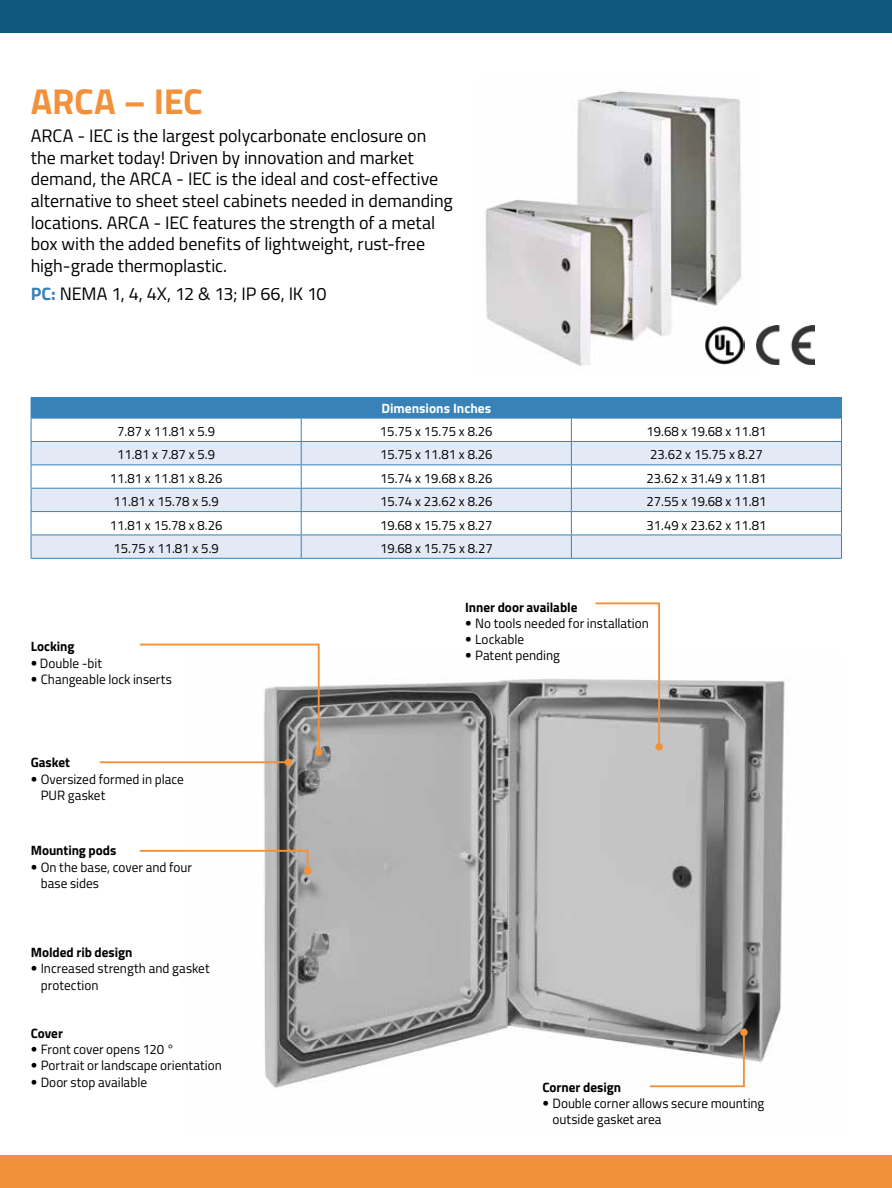
<style>
.page{position:relative;width:892px;height:1188px;background:#fff}
.page>*{position:absolute;margin:0;border:0;box-sizing:border-box;transform-origin:0 0}
.t1{font:700 36px "Cairo";letter-spacing:-.005em;color:#f3903a}
.t2{font:18px/21.6px "Cairo";color:#000}
.t3{font:13.5px/16.2px "Cairo";color:#000}
.t4{font:700 13.5px "Cairo";color:#000}
.t5{font:700 13.5px "Cairo";color:#fff}
.s1{font-weight:700;color:#3882b8}
.s2{font-family:"Helvetica Neue";font-weight:300}
</style>
<div class="page">
<img style="left:187px;top:677px;width:602px;height:411px">
<div style="left:0;top:0;width:891px;height:32px;background:#11587e"></div>
<div style="left:0;top:1156px;width:891px;height:32px;background:#f3903a"></div>
<div style="left:31px;top:398px;width:810px;height:20px;background:#3882b8"></div>
<svg style="left:32px;top:442px;width:269px;height:116px;fill:#e3eaf5"></svg>
<hr style="left:31px;top:397px;width:270px;height:1px;background:#3882b8">
<hr style="left:301px;top:397px;width:270px;height:1px;background:#3882b8">
<hr style="left:571px;top:397px;width:270px;height:1px;background:#3882b8">
<hr style="left:31px;top:418px;width:270px;height:1px;background:#3882b8">
<hr style="left:31px;top:441px;width:270px;height:1px;background:#3882b8">
<hr style="left:31px;top:464px;width:270px;height:1px;background:#3882b8">
<hr style="left:31px;top:488px;width:270px;height:1px;background:#3882b8">
<hr style="left:31px;top:511px;width:270px;height:1px;background:#3882b8">
<hr style="left:31px;top:535px;width:270px;height:1px;background:#3882b8">
<svg style="left:31px;top:418px;width:1px;height:140px"></svg>
<svg style="left:301px;top:398px;width:541px;height:160px"></svg>
<hr style="left:31px;top:558px;width:270px;height:1px;background:#3882b8">
<hr style="left:301px;top:558px;width:270px;height:1px;background:#3882b8">
<hr style="left:571px;top:558px;width:270px;height:1px;background:#3882b8">
<img style="left:485px;top:91px;width:260px;height:275px">
<img style="left:756px;top:325px;width:58px;height:40px">
<img style="left:704px;top:325px;width:40px;height:40px">
<svg style="left:139px;top:643px;width:181px;height:111px"></svg>
<div style="left:315px;top:748px;width:7px;height:8px;background:#f3903a;border-radius:50%"></div>
<hr style="left:100px;top:761px;width:188px;height:2px;background:#f3903a">
<div style="left:285px;top:759px;width:7px;height:7px;background:#f3903a;border-radius:50%"></div>
<svg style="left:139px;top:849px;width:170px;height:24px"></svg>
<div style="left:304px;top:867px;width:7px;height:8px;background:#f3903a;border-radius:50%"></div>
<svg style="left:593px;top:602px;width:68px;height:147px"></svg>
<div style="left:655px;top:743px;width:7px;height:8px;background:#f3903a;border-radius:50%"></div>
<svg style="left:648px;top:1030px;width:97px;height:58px"></svg>
<div style="left:740px;top:1029px;width:7px;height:7px;background:#f3903a;border-radius:50%"></div>
<h1 class="t1" style="left:31px;top:72px;width:174px">ARCA – IEC</h1>
<p class="t2" style="left:31px;top:125px;width:423px">ARCA - IEC is the largest polycarbonate enclosure on the market today! Driven by innovation and market demand, the ARCA - IEC is the ideal and cost-effective alternative to sheet steel cabinets needed in demanding locations. ARCA - IEC features the strength of a metal box with the added benefits of lightweight, rust-free high-grade thermoplastic.</p>
<h2 class="t2" style="left:31px;top:283px;width:297px"><span class="s1">PC:</span> NEMA 1, 4, 4X, 12 &amp; 13; IP 66, IK 10</h2>
<p class="t5" style="left:381px;top:397px;width:111px">Dimensions Inches</p>
<p class="t3" style="left:117px;top:423px;width:99px">7.87 x 11.81 x 5.9</p>
<p class="t3" style="left:380px;top:423px;width:114px">15.75 x 15.75 x 8.26</p>
<p class="t3" style="left:646px;top:423px;width:121px">19.68 x 19.68 x 11.81</p>
<p class="t3" style="left:117px;top:447px;width:99px">11.81 x 7.87 x 5.9</p>
<p class="t3" style="left:380px;top:447px;width:114px">15.75 x 11.81 x 8.26</p>
<p class="t3" style="left:650px;top:447px;width:114px">23.62 x 15.75 x 8.27</p>
<p class="t3" style="left:110px;top:470px;width:114px">11.81 x 11.81 x 8.26</p>
<p class="t3" style="left:380px;top:470px;width:114px">15.74 x 19.68 x 8.26</p>
<p class="t3" style="left:646px;top:470px;width:121px">23.62 x 31.49 x 11.81</p>
<p class="t3" style="left:113px;top:493px;width:107px">11.81 x 15.78 x 5.9</p>
<p class="t3" style="left:380px;top:493px;width:114px">15.74 x 23.62 x 8.26</p>
<p class="t3" style="left:646px;top:493px;width:121px">27.55 x 19.68 x 11.81</p>
<p class="t3" style="left:110px;top:517px;width:114px">11.81 x 15.78 x 8.26</p>
<p class="t3" style="left:380px;top:517px;width:114px">19.68 x 15.75 x 8.27</p>
<p class="t3" style="left:646px;top:517px;width:121px">31.49 x 23.62 x 11.81</p>
<p class="t3" style="left:114px;top:540px;width:107px">15.75 x 11.81 x 5.9</p>
<p class="t3" style="left:380px;top:540px;width:114px">19.68 x 15.75 x 8.27</p>
<p class="t4" style="left:31px;top:636px;width:45px">Locking</p>
<p class="t3" style="left:31px;top:655px;width:73px"><span class="s2">•</span> Double -bit</p>
<p class="t3" style="left:31px;top:672px;width:143px"><span class="s2">•</span> Changeable lock inserts</p>
<p class="t4" style="left:31px;top:752px;width:41px">Gasket</p>
<p class="t3" style="left:41px;top:771px;width:145px;text-indent:-10px"><span class="s2">•</span> Oversized formed in place<br>PUR gasket</p>
<p class="t4" style="left:31px;top:840px;width:87px">Mounting pods</p>
<p class="t3" style="left:41px;top:859px;width:153px;text-indent:-10px"><span class="s2">•</span> On the base, cover and four base sides</p>
<p class="t4" style="left:31px;top:941px;width:103px">Molded rib design</p>
<p class="t3" style="left:41px;top:961px;width:170px;text-indent:-10px"><span class="s2">•</span> Increased strength and gasket protection</p>
<p class="t4" style="left:31px;top:1022px;width:34px">Cover</p>
<p class="t3" style="left:31px;top:1041px;width:145px"><span class="s2">•</span> Front cover opens 120 °</p>
<p class="t3" style="left:31px;top:1058px;width:193px"><span class="s2">•</span> Portrait or landscape orientation</p>
<p class="t3" style="left:31px;top:1074px;width:118px"><span class="s2">•</span> Door stop available</p>
<p class="t4" style="left:465px;top:596px;width:114px">Inner door available</p>
<p class="t3" style="left:465px;top:615px;width:185px"><span class="s2">•</span> No tools needed for installation</p>
<p class="t3" style="left:465px;top:631px;width:61px"><span class="s2">•</span> Lockable</p>
<p class="t3" style="left:465px;top:647px;width:96px"><span class="s2">•</span> Patent pending</p>
<p class="t4" style="left:542px;top:1076px;width:80px">Corner design</p>
<p class="t3" style="left:552px;top:1095px;width:213px;text-indent:-10px"><span class="s2">•</span> Double corner allows secure mounting outside gasket area</p>
</div>
